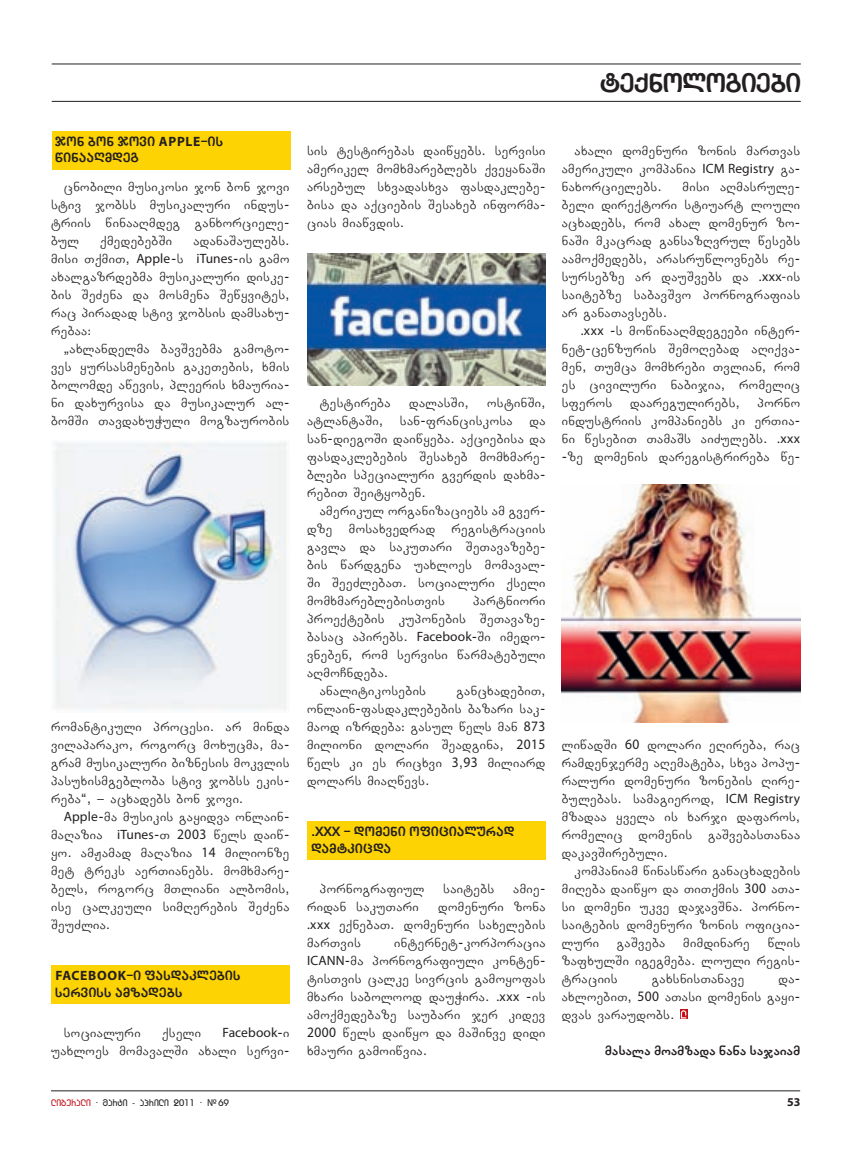
<style>
.page{position:relative;width:864px;height:1153px;background:#fff}
.page>*{position:absolute;margin:0;border:0;box-sizing:border-box;transform-origin:0 0}
.t1{font:700 27px "A Kolkhety M";letter-spacing:-.01em;color:#231f20}
.t2{font:13.5px/18px "A Kolkhety N";letter-spacing:.03em;color:#231f20;text-align:justify}
.t3{font:700 13.5px/16.5px "A Kolkhety M";letter-spacing:.03em;color:#231f20}
.t4{font:700 13.5px "A Kolkhety N";letter-spacing:.03em;color:#231f20}
.t5{font:13.5px "Myriad Pro";letter-spacing:.005em;color:#231f20}
.t6{font:700 12px "Myriad Pro";color:#231f20}
.t7{font:10.5px "Bauhaus Mtavruli Thin A";color:#231f20}
.t8{font:10.5px "Bauhaus Mtavruli Thin A";color:#c4121a}
.s1{font-family:"Myriad Pro"}
.s2{font-family:"A Kolkhety N"}
</style>
<div class="page">
<hr style="left:52px;top:64px;width:748px;height:1px;background:#231f20">
<hr style="left:52px;top:101px;width:748px;height:1px;background:#231f20">
<div style="left:307px;top:821px;width:238px;height:38px;background:#fed304"></div>
<div style="left:51px;top:965px;width:238px;height:38px;background:#fed304"></div>
<div style="left:52px;top:131px;width:238px;height:39px;background:#fed304"></div>
<svg style="left:680px;top:1009px;width:7px;height:10px"></svg>
<svg style="left:680px;top:1010px;width:6px;height:8px"></svg>
<img style="left:54px;top:442px;width:233px;height:268px">
<img style="left:307px;top:254px;width:238px;height:131px">
<img style="left:561px;top:484px;width:238px;height:239px">
<hr style="left:51px;top:1090px;width:748px;height:1px;background:#231f20">
<p class="t3" style="left:55px;top:134px;width:169px">JON BON JOVI <span class="s1">APPLE</span>-IS<br>WINAARMDEG</p>
<p class="t2" style="left:51px;top:178px;width:240px;text-indent:13px">CNOBILI MUSIKOSI JON BON JOVI STIV JOBSS MUSIKALURI INDUS-TRIIS WINAARMDEG GANXORCIELE-BUL</p>
<p class="t2" style="left:51px;top:232px;width:240px;text-indent:142px">ADANASAULEBS.<br>MISI TQMIT, <span class="s1">Apple</span>-S <span class="s1">iTunes</span>-IS GAMO AXALGAZRDEBMA MUSIKALURI DISKE-BIS SEZENA DA MOSMENA SEWYVITES, RAC PIRADAD STIV JOBSIS DAMSAXU-REBAA:</p>
<p class="t2" style="left:51px;top:340px;width:240px;text-indent:13px">„AXLANDELMA BAVSVEBMA GAMOTO-VES YURSASMENEBIS GAKETEBIS, XMIS BOLOMDE AWEVIS, PLEERIS XMAURIA-NI DAXURVISA DA MUSIKALUR AL-BOMSI TAVDAXUWULI MOGZAUROBIS</p>
<p class="t2" style="left:100px;top:232px;width:73px">QMEDEBEBSI</p>
<p class="t2" style="left:51px;top:718px;width:240px">ROMANTIKULI PROCESI. AR MINDA VILAPARAKO, ROGORC MOXUCMA, MA-GRAM MUSIKALURI BIZNESIS MOKVLIS PASUXISMGEBLOBA STIV JOBSS EKIS-REBA“, _ ACXADEBS BON JOVI.</p>
<p class="t2" style="left:51px;top:808px;width:240px;text-indent:13px"><span class="s1">Apple</span>-MA MUSIKIS GAYIDVA ONLAIN-MARAZIA <span class="s1">iTunes</span>-T 2003 WELS DAIW-YO. AMJAMAD MARAZIA 14 MILIONZE MET TREKS AERTIANEBS. MOMXMARE-BELS, ROGORC MTLIANI ALBOMIS, ISE CALKEULI SIMREREBIS SEZENA SEUZLIA.</p>
<p class="t3" style="left:55px;top:968px;width:186px"><span class="s1">FACEBOOK</span>-I FASDAKLEBIS<br>SERVISS AMZADEBS</p>
<p class="t2" style="left:64px;top:1024px;width:78px">SOCIALURI</p>
<p class="t2" style="left:162px;top:1024px;width:40px">QSELI</p>
<p class="t5" style="left:222px;top:1024px;width:68px">Facebook<span class="s2">-I</span></p>
<p class="t2" style="left:51px;top:1042px;width:240px">UAXLOES MOMAVALSI AXALI SERVI-</p>
<h1 class="t1" style="left:600px;top:70px;width:202px">TEQNOLOGIEBI</h1>
<p class="t2" style="left:307px;top:142px;width:240px">SIS TESTIREBAS DAIWYEBS. SERVISI AMERIKEL MOMXMAREBLEBS QVEYANASI ARSEBUL SXVADASXVA FASDAKLEBE-BISA DA AQCIEBIS SESAXEB INFORMA-CIAS MIAWVDIS.</p>
<p class="t2" style="left:307px;top:394px;width:240px;text-indent:180px">OSTINSI,<br>ATLANTASI, SAN-FRANCISKOSA</p>
<p class="t2" style="left:320px;top:394px;width:72px">TESTIREBA</p>
<p class="t2" style="left:409px;top:394px;width:61px">DALASSI,</p>
<p class="t2" style="left:307px;top:412px;width:240px;text-indent:222px">DA SAN-DIEGOSI DAIWYEBA. AQCIEBISA DA FASDAKLEBEBIS SESAXEB MOMXMARE-BLEBI SPECIALURI GVERDIS DAXMA-REBIT SEITYOBEN.</p>
<p class="t2" style="left:307px;top:502px;width:240px;text-indent:13px">AMERIKUL ORGANIZACIEBS AM GVER-DZE MOSAXVEDRAD REGISTRACIIS GAVLA DA SAKUTARI SETAVAZEBE-BIS WARDGENA UAXLOES MOMAVAL-SI SEEZLEBAT. SOCIALURI QSELI MOMXMAREBLEBISTVIS</p>
<p class="t2" style="left:473px;top:592px;width:74px">PARTNIORI</p>
<p class="t2" style="left:307px;top:610px;width:240px">PROEQTEBIS KUPONEBIS SETAVAZE-</p>
<p class="t2" style="left:307px;top:628px;width:240px">BASAC APIREBS. <span class="s1">Facebook</span>-SI IMEDO-</p>
<p class="t2" style="left:307px;top:646px;width:240px">VNEBEN, ROM SERVISI WARMATEBULI</p>
<p class="t2" style="left:307px;top:664px;width:82px">ARMOCNDEBA.</p>
<p class="t2" style="left:320px;top:682px;width:108px">ANALITIKOSEBIS</p>
<p class="t2" style="left:307px;top:682px;width:240px;text-indent:149px">GANCXADEBIT, ONLAIN-FASDAKLEBEBIS BAZARI SAK-MAOD IZRDEBA: GASUL WELS MAN 873<br>MILIONI DOLARI SEADGINA, 2015<br>WELS KI ES RICXVI 3,93 MILIARD DOLARS MIARWEVS.</p>
<p class="t3" style="left:311px;top:824px;width:204px">.XXX - DOMENI OFICIALURAD<br>DAMTKICDA</p>
<p class="t2" style="left:320px;top:880px;width:106px">PORNOGRAFIUL</p>
<p class="t2" style="left:443px;top:880px;width:53px">SAITEBS</p>
<p class="t2" style="left:513px;top:880px;width:34px">AMIE-</p>
<p class="t2" style="left:307px;top:898px;width:113px">RIDAN SAKUTARI</p>
<p class="t2" style="left:307px;top:898px;width:240px;text-indent:131px">DOMENURI ZONA <span class="s1">.xxx</span> EQNEBAT. DOMENURI SAXELEBIS MARTVIS</p>
<p class="t2" style="left:307px;top:934px;width:240px;text-indent:87px">INTERNET-KORPORACIA <span class="s1">ICANN</span>-MA PORNOGRAFIULI KONTEN-TISTVIS CALKE SIVRCIS GAMOYOFAS MXARI SABOLOOD DAUWIRA. <span class="s1">.xxx</span> -IS AMOQMEDEBAZE SAUBARI JER KIDEV 2000 WELS DAIWYO DA MASINVE DIDI XMAURI GAMOIWVIA.</p>
<p class="t2" style="left:561px;top:142px;width:240px;text-indent:13px">AXALI DOMENURI ZONIS MARTVAS AMERIKULI KOMPANIA <span class="s1">ICM Registry</span> GA-NAXORCIELEBS.</p>
<p class="t2" style="left:561px;top:178px;width:240px;text-indent:121px">MISI ARMASRULE-BELI DIREQTORI STIUART LOULI ACXADEBS, ROM AXAL DOMENUR ZO-NASI MKACRAD GANSAZRVRUL WESEBS AAMOQMEDEBS, ARASRUWLOVNEBS RE-SURSEBZE AR DAUSVEBS DA <span class="s1">.xxx-</span>IS SAITEBZE SABAVSVO PORNOGRAFIAS AR GANATAVSEBS.</p>
<p class="t2" style="left:561px;top:322px;width:240px;text-indent:19px"><span class="s1">.xxx</span> -S MOWINAARMDEGEEBI INTER-NET-CENZURIS SEMOREBAD ARIQVA-MEN, TUMCA MOMXREBI TVLIAN, ROM ES CIVILURI NABIJIA, ROMELIC SFEROS</p>
<p class="t2" style="left:561px;top:394px;width:240px;text-indent:196px">PORNO INDUSTRIIS KOMPANIEBS KI ERTIA-NI WESEBIT TAMASS AIZULEBS. <span class="s1">.xxx </span>-ZE DOMENIS DAREGISTRIREBA WE-</p>
<p class="t2" style="left:629px;top:394px;width:111px">DAAREGULIREBS,</p>
<p class="t2" style="left:561px;top:736px;width:240px">LIWADSI 60 DOLARI ERIREBA, RAC RAMDENJERME AREMATEBA, SXVA POPU-RALURI DOMENURI ZONEBIS RIRE-BULEBAS. SAMAGIEROD, <span class="s1">ICM Registry </span>MZADAA YVELA IS XARJI DAFAROS, ROMELIC DOMENIS GASVEBASTANAA DAKAVSIREBULI.</p>
<p class="t2" style="left:561px;top:862px;width:240px;text-indent:13px">KOMPANIAM WINASWARI GANACXADEBIS MIREBA DAIWYO DA TITQMIS 300 ATA-SI DOMENI UKVE DAJAVSNA. PORNO-SAITEBIS DOMENURI ZONIS OFICIA-LURI</p>
<p class="t2" style="left:561px;top:934px;width:240px;text-indent:206px">WLIS ZAFXULSI IGEGMEBA. LOULI REGIS-TRACIIS</p>
<p class="t2" style="left:616px;top:934px;width:50px">GASVEBA</p>
<p class="t2" style="left:683px;top:934px;width:68px">MIMDINARE</p>
<p class="t2" style="left:651px;top:970px;width:94px">GAXSNISTANAVE</p>
<p class="t2" style="left:561px;top:970px;width:240px;text-indent:216px">DA-AXLOEBIT, 500 ATASI DOMENIS GAYI-DVAS VARAUDOBS.</p>
<p class="t4" style="left:605px;top:1044px;width:196px">masala moamzada nana sajaiam</p>
<p class="t8" style="left:51px;top:1097px;width:41px">LIBERALI</p>
<p class="t6" style="left:786px;top:1094px;width:15px">53</p>
<p class="t7" style="left:96px;top:1097px;width:135px">. MARTI - APRILI 2011 . <span class="s1">№</span> 69</p>
</div>
